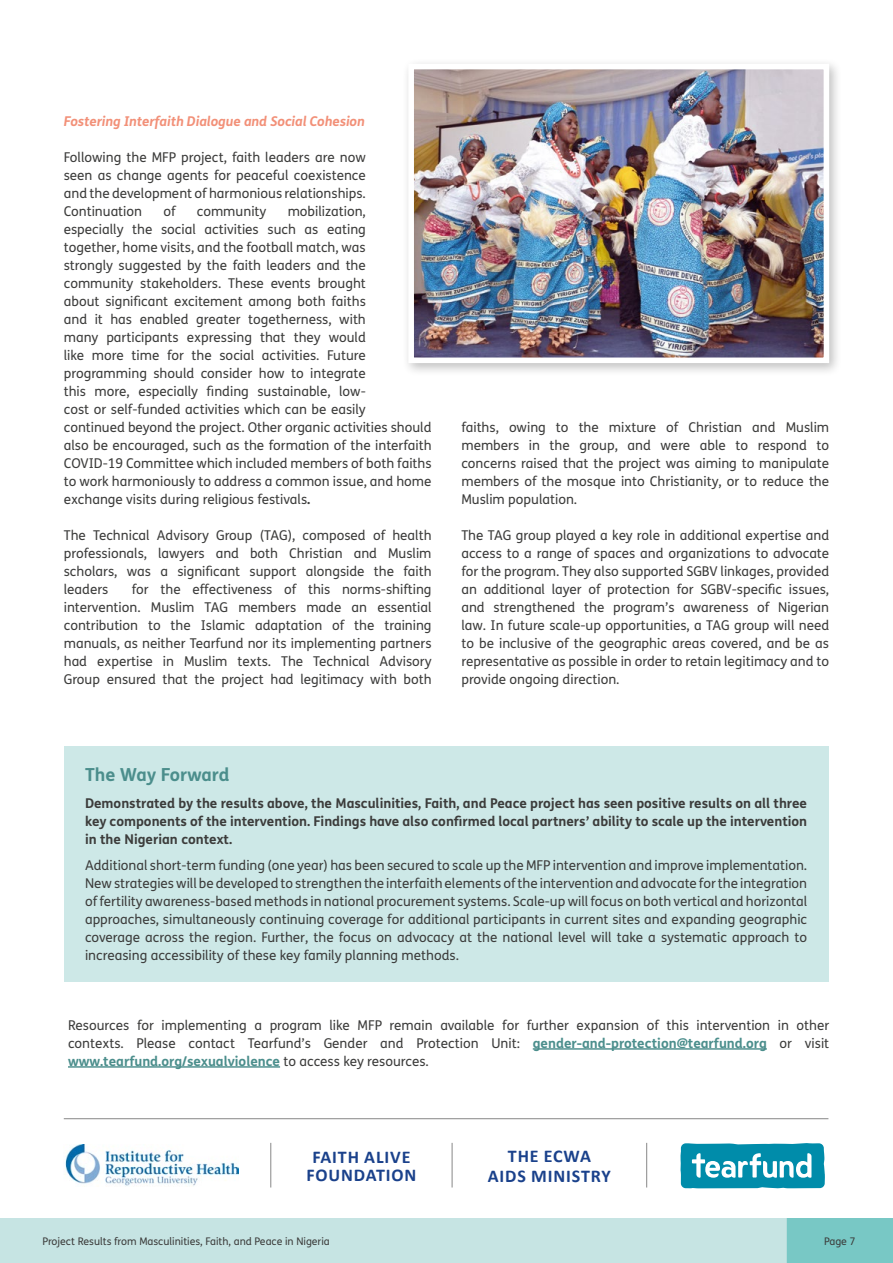
<style>
.page{position:relative;width:893px;height:1263px;background:#fff}
.page>*{position:absolute;margin:0;border:0;box-sizing:border-box;transform-origin:0 0}
.t1{font:700 18px/18px "Calibri";letter-spacing:.05em;color:#1a418b;text-align:center}
.t2{font:700 18px "FS Me";letter-spacing:-.005em;color:#4b8e8c}
.t3{font:13.5px/18px "FS Me";color:#3c3c3b;text-align:justify}
.t4{font:700 13.5px/18px "FS Me";color:#3c3c3b;text-align:justify}
.t5{font:italic 700 13.5px "FS Me";letter-spacing:-.005em;color:#f29078}
.t6{font:10.5px "FS Me";color:#3c3c3b}
.s1{font-weight:700}
.s2{font-weight:700;color:#4b8e8c}
</style>
<div class="page">
<div style="left:787px;top:1218px;width:106px;height:45px;background:#78c8c5"></div>
<div style="left:0;top:1218px;width:787px;height:45px;background:#c6e4e3"></div>
<div style="left:64px;top:747px;width:764px;height:235px;background:#cde8e7"></div>
<hr style="left:64px;top:1118px;width:764px;height:1px;background:#878787">
<img style="left:65px;top:1144px;width:173px;height:42px">
<hr style="left:270px;top:1143px;width:1px;height:44px;background:#878787">
<hr style="left:452px;top:1143px;width:1px;height:44px;background:#878787">
<hr style="left:646px;top:1143px;width:1px;height:44px;background:#878787">
<div style="left:402px;top:57px;width:441px;height:320px;background:#000;opacity:.25"></div>
<img style="left:415px;top:71px;width:407px;height:285px">
<div style="left:408px;top:64px;width:421px;height:299px;border:6px solid #fff"></div>
<svg style="left:680px;top:1143px;width:145px;height:45px;background:#35a4bb"></svg>
<hr style="left:533px;top:1048px;width:234px;height:2px;background:#4b8e8c">
<hr style="left:68px;top:1066px;width:212px;height:2px;background:#4b8e8c">
<p class="t5" style="left:64px;top:111px;width:302px">Fostering Interfaith Dialogue and Social Cohesion</p>
<p class="t3" style="left:64px;top:148px;width:304px">Following the MFP project, faith leaders are now seen as change agents for peaceful coexistence and the development of harmonious relationships.<br>Continuation</p>
<p class="t3" style="left:163px;top:202px;width:14px">of</p>
<p class="t3" style="left:197px;top:202px;width:71px">community</p>
<p class="t3" style="left:64px;top:202px;width:369px;text-align:left;text-indent:224px">mobilization,<br>especially the social activities such as eating<br>together, home visits, and the football match, was<br>strongly suggested by the faith leaders and the community stakeholders. These events brought<br>about significant excitement among both faiths<br>and it has enabled greater togetherness, with<br>many participants expressing that they would<br>like more time for the social activities. Future programming should consider how to integrate<br>this more, especially finding sustainable, low-<br>cost or self-funded activities which can be easily<br>continued beyond the project. Other organic activities should also be encouraged, such as the formation of the interfaith COVID-19 Committee which included members of both faiths to work harmoniously to address a common issue, and home exchange visits during religious festivals<span class="s1">.</span></p>
<p class="t3" style="left:64px;top:526px;width:369px">The Technical Advisory Group (TAG), composed of health professionals, lawyers and both Christian and Muslim scholars, was a significant support alongside the faith leaders</p>
<p class="t3" style="left:64px;top:580px;width:369px;text-indent:68px">for the effectiveness of this norms-shifting intervention. Muslim TAG members made an essential contribution to the Islamic adaptation of the training manuals, as neither Tearfund nor its implementing partners had expertise in Muslim texts. The Technical Advisory Group ensured that the project had legitimacy with both</p>
<p class="t3" style="left:461px;top:418px;width:369px">faiths, owing to the mixture of Christian and Muslim members in the group, and were able to respond to concerns raised that the project was aiming to manipulate members of the mosque into Christianity, or to reduce the Muslim population.</p>
<p class="t3" style="left:461px;top:526px;width:369px">The TAG group played a key role in additional expertise and access to a range of spaces and organizations to advocate for the program. They also supported SGBV linkages, provided an additional layer of protection for SGBV-specific issues, and strengthened the program’s awareness of Nigerian law. In future scale-up opportunities, a TAG group will need to be inclusive of the geographic areas covered, and be as representative as possible in order to retain legitimacy and to provide ongoing direction.</p>
<p class="t2" style="left:85px;top:761px;width:146px">The Way Forward</p>
<p class="t4" style="left:85px;top:793px;width:724px">Demonstrated by the results above, the Masculinities, Faith, and Peace project has seen positive results on all three key components of the intervention. Findings have also confirmed local partners’ ability to scale up the intervention in the Nigerian context.</p>
<p class="t3" style="left:85px;top:856px;width:724px">Additional short-term funding (one year) has been secured to scale up the MFP intervention and improve implementation.<br>New strategies will be developed to strengthen the interfaith elements of the intervention and advocate for the integration of fertility awareness-based methods in national procurement systems. Scale-up will focus on both vertical and horizontal approaches, simultaneously continuing coverage for additional participants in current sites and expanding geographic coverage across the region. Further, the focus on advocacy at the national level will take a systematic approach to increasing accessibility of these key family planning methods.</p>
<p class="t3" style="left:68px;top:1015px;width:763px">Resources for implementing a program like MFP remain available for further expansion of this intervention in other contexts. Please contact Tearfund’s Gender and Protection Unit: <span class="s2">gender-and-protection@tearfund.org</span> or visit <span class="s2">www.tearfund.org/sexualviolence</span> to access key resources.</p>
<p class="t1" style="left:306px;top:1148px;width:112px">FAITH ALIVE<br>FOUNDATION</p>
<p class="t1" style="left:488px;top:1146px;width:125px;line-height:19.5px">THE ECWA<br>AIDS MINISTRY</p>
<p class="t6" style="left:43px;top:1234px;width:289px">Project Results from Masculinities, Faith, and Peace in Nigeria</p>
<p class="t6" style="left:824px;top:1234px;width:33px">Page 7</p>
</div>
